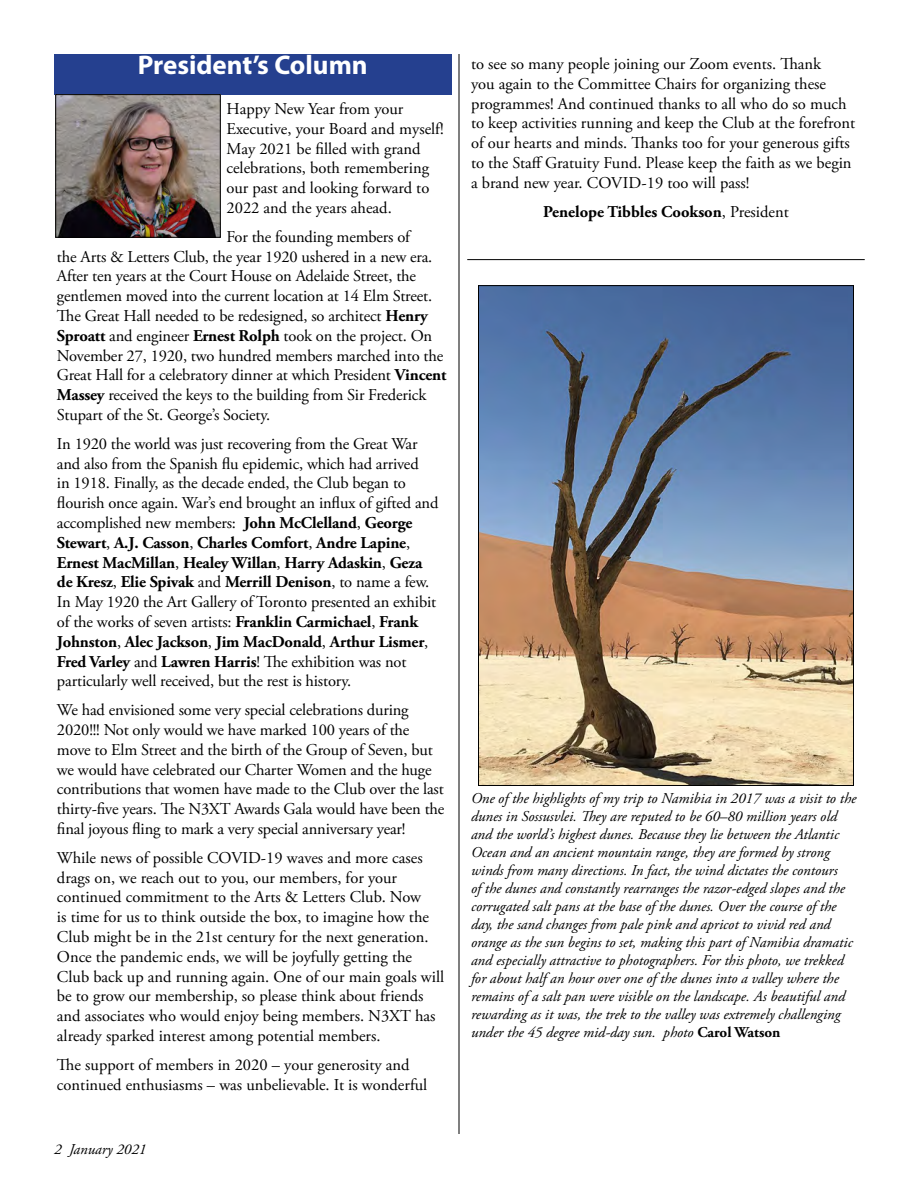
<style>
.page{position:relative;width:918px;height:1188px;background:#fff}
.page>*{position:absolute;margin:0;border:0;box-sizing:border-box;transform-origin:0 0}
.t1{font:700 27px "Myriad Pro";color:#fff}
.t2{font:16.5px/19.8px "Adobe Garamond Pro";letter-spacing:-.01em;color:#000}
.t3{font:700 16.5px "Adobe Garamond Pro";color:#000}
.t4{font:italic 15px/18px "Adobe Garamond Pro";color:#000}
.s1{font-weight:400}
.s2{font-weight:700}
.s3{font-weight:700;font-style:normal}
</style>
<div class="page">
<hr style="left:459px;top:54px;width:1px;height:1080px;background:#000">
<div style="left:54px;top:54px;width:397px;height:40px;background:#25408f"></div>
<img style="left:58px;top:96px;width:160px;height:139px">
<div style="left:56px;top:94px;width:164px;height:143px;border:1px solid #000"></div>
<hr style="left:467px;top:259px;width:398px;height:1px;background:#000">
<img style="left:480px;top:287px;width:372px;height:497px">
<h1 class="t1" style="left:138px;top:48px;width:232px">President’s Column</h1>
<p class="t2" style="left:471px;top:54px;width:386px">to see so many people joining our Zoom events. Thank<br>you again to the Committee Chairs for organizing these programmes! And continued thanks to all who do so much to keep activities running and keep the Club at the forefront of our hearts and minds. Thanks too for your generous gifts to the Staff Gratuity Fund. Please keep the faith as we begin a brand new year. COVID-19 too will pass!</p>
<p class="t3" style="left:543px;top:202px;width:247px">Penelope Tibbles Cookson<span class="s1">, President</span></p>
<p class="t2" style="left:226px;top:99px;width:219px">Happy New Year from your<br>Executive, your Board and myself!<br>May 2021 be filled with grand celebrations, both remembering our past and looking forward to<br>2022 and the years ahead.</p>
<p class="t2" style="left:57px;top:227px;width:391px;text-indent:170px">For the founding members of<br>the Arts &amp; Letters Club, the year 1920 ushered in a new era.<br>After ten years at the Court House on Adelaide Street, the gentlemen moved into the current location at 14 Elm Street.<br>The Great Hall needed to be redesigned, so architect <span class="s2">Henry Sproatt</span> and engineer <span class="s2">Ernest Rolph</span> took on the project. On November 27, 1920, two hundred members marched into the Great Hall for a celebratory dinner at which President <span class="s2">Vincent Massey</span> received the keys to the building from Sir Frederick Stupart of the St. George’s Society.</p>
<p class="t2" style="left:57px;top:434px;width:383px">In 1920 the world was just recovering from the Great War and also from the Spanish flu epidemic, which had arrived<br>in 1918. Finally, as the decade ended, the Club began to flourish once again. War’s end brought an influx of gifted and accomplished new members: <span class="s2">John McClelland</span>, <span class="s2">George Stewart</span>, <span class="s2">A.J. Casson</span>, <span class="s2">Charles Comfort</span>, <span class="s2">Andre Lapine</span>, <span class="s2">Ernest MacMillan</span>, <span class="s2">Healey Willan</span>, <span class="s2">Harry Adaskin</span>, <span class="s2">Geza de Kresz</span>, <span class="s2">Elie Spivak</span> and <span class="s2">Merrill Denison</span>, to name a few.<br>In May 1920 the Art Gallery of Toronto presented an exhibit of the works of seven artists: <span class="s2">Franklin Carmichael</span>, <span class="s2">Frank Johnston</span>, <span class="s2">Alec Jackson</span>, <span class="s2">Jim MacDonald</span>, <span class="s2">Arthur Lismer</span>, <span class="s2">Fred Varley</span> and <span class="s2">Lawren Harris</span>! The exhibition was not particularly well received, but the rest is history.</p>
<p class="t2" style="left:57px;top:701px;width:389px">We had envisioned some very special celebrations during 2020!!! Not only would we have marked 100 years of the move to Elm Street and the birth of the Group of Seven, but we would have celebrated our Charter Women and the huge contributions that women have made to the Club over the last thirty-five years. The N3XT Awards Gala would have been the final joyous fling to mark a very special anniversary year!</p>
<p class="t2" style="left:57px;top:848px;width:389px">While news of possible COVID-19 waves and more cases drags on, we reach out to you, our members, for your continued commitment to the Arts &amp; Letters Club. Now<br>is time for us to think outside the box, to imagine how the Club might be in the 21st century for the next generation.<br>Once the pandemic ends, we will be joyfully getting the Club back up and running again. One of our main goals will be to grow our membership, so please think about friends and associates who would enjoy being members. N3XT has already sparked interest among potential members.</p>
<p class="t2" style="left:57px;top:1055px;width:372px">The support of members in 2020 – your generosity and continued enthusiasms – was unbelievable. It is wonderful</p>
<p class="t4" style="left:471px;top:790px;width:387px">One of the highlights of my trip to Namibia in 2017 was a visit to the dunes in Sossusvlei. They are reputed to be 60–80 million years old and the world’s highest dunes. Because they lie between the Atlantic Ocean and an ancient mountain range, they are formed by strong winds from many directions. In fact, the wind dictates the contours<br>of the dunes and constantly rearranges the razor-edged slopes and the corrugated salt pans at the base of the dunes. Over the course of the day, the sand changes from pale pink and apricot to vivid red and orange as the sun begins to set, making this part of Namibia dramatic and especially attractive to photographers. For this photo, we trekked for about half an hour over one of the dunes into a valley where the remains of a salt pan were visible on the landscape. As beautiful and rewarding as it was, the trek to the valley was extremely challenging under the 45 degree mid-day sun. photo <span class="s3">Carol Watson</span></p>
<p class="t4" style="left:54px;top:1141px;width:94px">2 January 2021</p>
</div>
